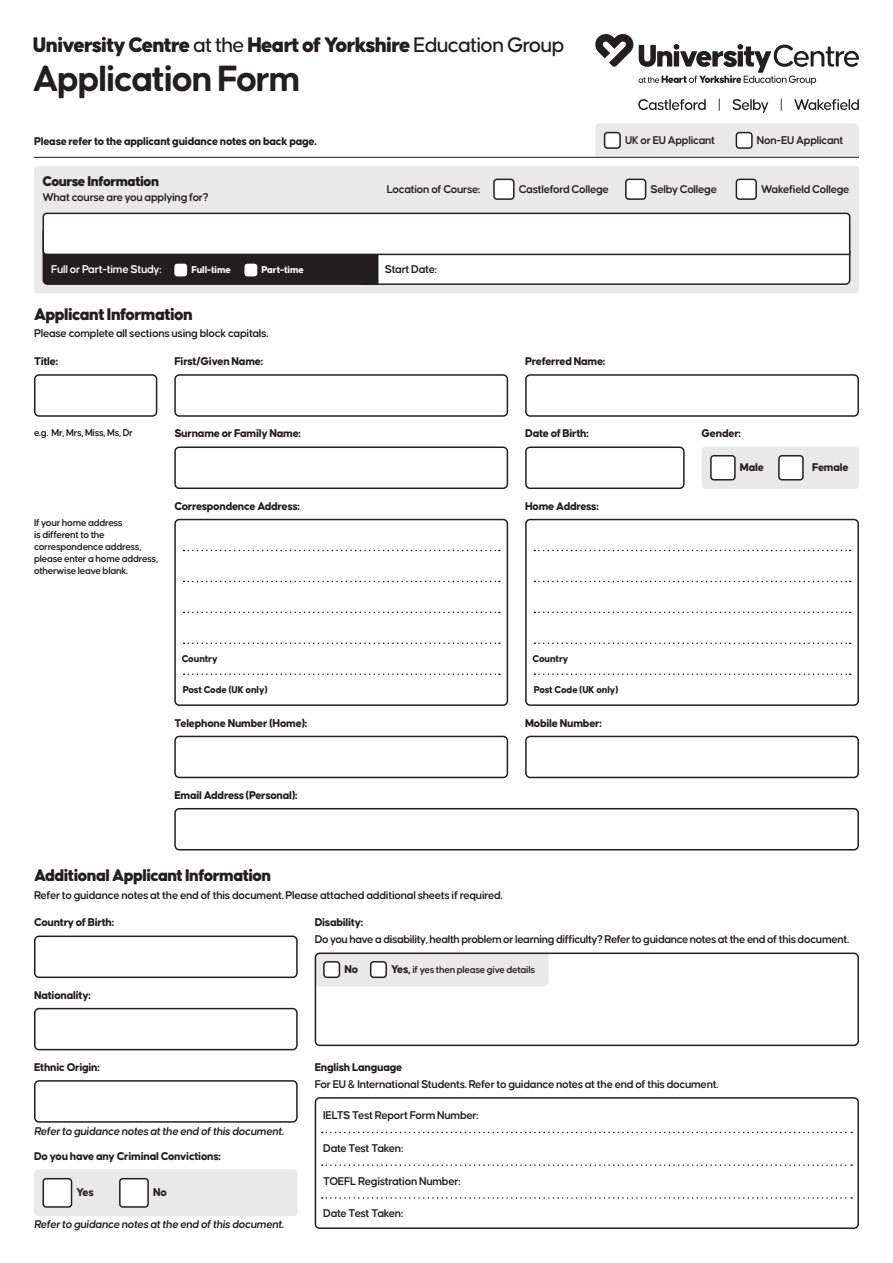
<style>
.page{position:relative;width:893px;height:1263px;background:#fff}
.page>*{position:absolute;margin:0;border:0;box-sizing:border-box;transform-origin:0 0}
.t1{font:700 39px "Causten Round";letter-spacing:-.04em;color:#231f20}
.t2{font:900 22.5px "Causten Round";letter-spacing:-.04em;color:#231f20}
.t3{font:900 18px "Causten Round";letter-spacing:-.04em;color:#231f20}
.t4{font:900 15px "Causten Round";letter-spacing:-.04em;color:#231f20}
.t5{font:600 12px "Causten Round";letter-spacing:-.03em;color:#231f20}
.t6{font:800 12px "Causten Round";letter-spacing:-.03em;color:#231f20}
.t7{font:italic 600 12px "Causten Round";letter-spacing:-.03em;color:#231f20}
.t8{font:600 12px "Causten Round";letter-spacing:-.03em;color:#fff}
.t9{font:600 10.5px/12px "Causten Round";letter-spacing:-.03em;color:#231f20}
.t10{font:800 10.5px "Causten Round";letter-spacing:-.02em;color:#231f20}
.t11{font:800 10.5px "Causten Round";letter-spacing:-.02em;color:#fff}
.s1{font-weight:500}
.s2{font-weight:800;font-size:12px}
</style>
<div class="page">
<div style="left:34px;top:166px;width:825px;height:127px;background:#e9e9e9;border-radius:4px"></div>
<div style="left:595px;top:123px;width:264px;height:34px;background:#e9e9e9"></div>
<div style="left:702px;top:446px;width:157px;height:43px;background:#e9e9e9;border-radius:4px"></div>
<div style="left:34px;top:1169px;width:264px;height:47px;background:#e9e9e9;border-radius:4px"></div>
<div style="left:318px;top:955px;width:231px;height:31px;background:#e9e9e9"></div>
<hr style="left:34px;top:157px;width:825px;height:1px;background:#231f20">
<div style="left:605px;top:133px;width:15px;height:15px;background:#fff;border-radius:3px"></div>
<div style="left:604px;top:132px;width:17px;height:17px;border:2px solid #231f20;border-radius:3px"></div>
<div style="left:494px;top:179px;width:20px;height:20px;background:#fff;border-radius:3px"></div>
<div style="left:493px;top:179px;width:21px;height:21px;border:2px solid #231f20;border-radius:3px"></div>
<div style="left:736px;top:133px;width:16px;height:15px;background:#fff;border-radius:3px"></div>
<div style="left:736px;top:132px;width:17px;height:17px;border:2px solid #231f20;border-radius:3px"></div>
<div style="left:626px;top:179px;width:20px;height:20px;background:#fff;border-radius:3px"></div>
<div style="left:625px;top:179px;width:21px;height:21px;border:2px solid #231f20;border-radius:3px"></div>
<div style="left:736px;top:179px;width:20px;height:20px;background:#fff;border-radius:3px"></div>
<div style="left:736px;top:179px;width:21px;height:21px;border:2px solid #231f20;border-radius:3px"></div>
<div style="left:711px;top:456px;width:24px;height:24px;background:#fff;border-radius:3px"></div>
<div style="left:710px;top:455px;width:26px;height:25px;border:2px solid #231f20;border-radius:3px"></div>
<div style="left:43px;top:1179px;width:29px;height:28px;background:#fff;border-radius:3px"></div>
<div style="left:43px;top:1178px;width:29px;height:30px;border:2px solid #231f20;border-radius:3px"></div>
<div style="left:779px;top:456px;width:24px;height:24px;background:#fff;border-radius:3px"></div>
<div style="left:778px;top:455px;width:26px;height:25px;border:2px solid #231f20;border-radius:3px"></div>
<div style="left:120px;top:1179px;width:28px;height:28px;background:#fff;border-radius:3px"></div>
<div style="left:119px;top:1178px;width:30px;height:30px;border:2px solid #231f20;border-radius:3px"></div>
<div style="left:34px;top:374px;width:123px;height:43px;border:2px solid #231f20;border-radius:4px"></div>
<div style="left:174px;top:374px;width:334px;height:43px;border:2px solid #231f20;border-radius:4px"></div>
<div style="left:174px;top:736px;width:334px;height:42px;border:2px solid #231f20;border-radius:4px"></div>
<div style="left:34px;top:935px;width:264px;height:43px;border:2px solid #231f20;border-radius:4px"></div>
<div style="left:315px;top:952px;width:544px;height:94px;border:2px solid #231f20;border-radius:4px"></div>
<div style="left:34px;top:1008px;width:264px;height:42px;border:2px solid #231f20;border-radius:4px"></div>
<div style="left:34px;top:1080px;width:264px;height:43px;border:2px solid #231f20;border-radius:4px"></div>
<div style="left:525px;top:446px;width:160px;height:43px;border:2px solid #231f20;border-radius:4px"></div>
<div style="left:174px;top:808px;width:685px;height:42px;border:2px solid #231f20;border-radius:4px"></div>
<div style="left:174px;top:519px;width:334px;height:187px;border:2px solid #231f20;border-radius:4px"></div>
<div style="left:525px;top:519px;width:334px;height:187px;border:2px solid #231f20;border-radius:4px"></div>
<div style="left:174px;top:446px;width:334px;height:43px;border:2px solid #231f20;border-radius:4px"></div>
<div style="left:525px;top:736px;width:334px;height:42px;border:2px solid #231f20;border-radius:4px"></div>
<div style="left:525px;top:374px;width:334px;height:43px;border:2px solid #231f20;border-radius:4px"></div>
<svg style="left:184px;top:550px;width:316px;height:1px"></svg>
<svg style="left:534px;top:550px;width:317px;height:1px"></svg>
<svg style="left:184px;top:581px;width:316px;height:1px"></svg>
<svg style="left:534px;top:581px;width:317px;height:1px"></svg>
<svg style="left:184px;top:612px;width:316px;height:1px"></svg>
<svg style="left:534px;top:612px;width:317px;height:1px"></svg>
<svg style="left:184px;top:673px;width:316px;height:2px"></svg>
<svg style="left:534px;top:673px;width:317px;height:2px"></svg>
<svg style="left:184px;top:642px;width:316px;height:2px"></svg>
<svg style="left:534px;top:642px;width:317px;height:2px"></svg>
<svg style="left:42px;top:212px;width:809px;height:73px;background:#cecdcd"></svg>
<div style="left:324px;top:962px;width:15px;height:15px;background:#fff;border-radius:3px"></div>
<div style="left:323px;top:961px;width:17px;height:17px;border:2px solid #231f20;border-radius:3px"></div>
<div style="left:371px;top:962px;width:15px;height:15px;background:#fff;border-radius:3px"></div>
<div style="left:370px;top:961px;width:17px;height:17px;border:2px solid #231f20;border-radius:3px"></div>
<div style="left:315px;top:1097px;width:544px;height:132px;border:2px solid #231f20;border-radius:4px"></div>
<svg style="left:322px;top:1197px;width:530px;height:2px"></svg>
<svg style="left:322px;top:1164px;width:530px;height:2px"></svg>
<svg style="left:322px;top:1132px;width:530px;height:1px"></svg>
<svg style="left:794px;top:99px;width:65px;height:11px"></svg>
<svg style="left:781px;top:99px;width:1px;height:12px"></svg>
<svg style="left:732px;top:99px;width:36px;height:14px"></svg>
<svg style="left:719px;top:99px;width:1px;height:12px"></svg>
<svg style="left:638px;top:99px;width:68px;height:11px"></svg>
<svg style="left:595px;top:34px;width:264px;height:51px"></svg>
<p class="t2" style="left:33px;top:32px;width:533px">University Centre <span class="s1">at the</span> Heart of Yorkshire <span class="s1">Education Group</span></p>
<p class="t1" style="left:33px;top:57px;width:269px">Application Form</p>
<p class="t6" style="left:34px;top:134px;width:284px">Please refer to the applicant guidance notes on back page.</p>
<p class="t4" style="left:43px;top:172px;width:118px">Course Information</p>
<p class="t5" style="left:43px;top:191px;width:168px">What course are you applying for?</p>
<p class="t5" style="left:387px;top:182px;width:95px">Location of Course:</p>
<p class="t5" style="left:519px;top:182px;width:92px">Castleford College</p>
<p class="t5" style="left:625px;top:133px;width:92px">UK or EU Applicant</p>
<p class="t5" style="left:757px;top:133px;width:88px">Non-EU Applicant</p>
<p class="t5" style="left:651px;top:182px;width:68px">Selby College</p>
<p class="t5" style="left:761px;top:182px;width:90px">Wakefield College</p>
<p class="t8" style="left:51px;top:263px;width:112px">Full or Part-time Study:</p>
<p class="t11" style="left:191px;top:264px;width:41px">Full-time</p>
<p class="t11" style="left:261px;top:264px;width:44px">Part-time</p>
<p class="t3" style="left:34px;top:304px;width:161px">Applicant Information</p>
<p class="t5" style="left:34px;top:327px;width:236px">Please complete all sections using block capitals.</p>
<p class="t6" style="left:34px;top:354px;width:26px">Title:</p>
<p class="t6" style="left:174px;top:354px;width:90px">First/Given Name:</p>
<p class="t5" style="left:385px;top:263px;width:54px">Start Date:</p>
<p class="t6" style="left:525px;top:354px;width:82px">Preferred Name:</p>
<p class="t9" style="left:34px;top:427px;width:100px">e.g. Mr, Mrs, Miss, Ms, Dr</p>
<p class="t6" style="left:174px;top:427px;width:128px">Surname or Family Name:</p>
<p class="t6" style="left:525px;top:427px;width:65px">Date of Birth:</p>
<p class="t9" style="left:34px;top:516px;width:126px">If your home address<br>is different to the correspondence address, please enter a home address, otherwise leave blank.</p>
<p class="t6" style="left:174px;top:499px;width:127px">Correspondence Address:</p>
<p class="t6" style="left:525px;top:499px;width:75px">Home Address:</p>
<p class="t6" style="left:702px;top:427px;width:41px">Gender:</p>
<p class="t6" style="left:740px;top:460px;width:26px">Male</p>
<p class="t6" style="left:812px;top:460px;width:38px">Female</p>
<p class="t10" style="left:182px;top:653px;width:37px">Country</p>
<p class="t10" style="left:533px;top:653px;width:37px">Country</p>
<p class="t10" style="left:183px;top:684px;width:86px">Post Code (UK only)</p>
<p class="t10" style="left:534px;top:684px;width:86px">Post Code (UK only)</p>
<p class="t6" style="left:174px;top:716px;width:135px">Telephone Number (Home):</p>
<p class="t6" style="left:174px;top:788px;width:125px">Email Address (Personal):</p>
<p class="t6" style="left:525px;top:716px;width:78px">Mobile Number:</p>
<p class="t3" style="left:34px;top:865px;width:239px">Additional Applicant Information</p>
<p class="t5" style="left:34px;top:888px;width:470px">Refer to guidance notes at the end of this document. Please attached additional sheets if required.</p>
<p class="t6" style="left:34px;top:916px;width:82px">Country of Birth:</p>
<p class="t6" style="left:315px;top:916px;width:50px">Disability:</p>
<p class="t5" style="left:315px;top:933px;width:536px">Do you have a disability, health problem or learning difficulty? Refer to guidance notes at the end of this document.</p>
<p class="t6" style="left:34px;top:988px;width:58px">Nationality:</p>
<p class="t6" style="left:34px;top:1060px;width:67px">Ethnic Origin:</p>
<p class="t7" style="left:34px;top:1124px;width:251px">Refer to guidance notes at the end of this document.</p>
<p class="t6" style="left:34px;top:1150px;width:188px">Do you have any Criminal Convictions:</p>
<p class="t6" style="left:77px;top:1185px;width:19px">Yes</p>
<p class="t6" style="left:153px;top:1185px;width:15px">No</p>
<p class="t7" style="left:34px;top:1218px;width:251px">Refer to guidance notes at the end of this document.</p>
<p class="t6" style="left:344px;top:962px;width:15px">No</p>
<p class="t9" style="left:391px;top:963px;width:145px"><span class="s2">Yes,</span> if yes then please give details</p>
<p class="t6" style="left:315px;top:1061px;width:89px">English Language</p>
<p class="t5" style="left:315px;top:1077px;width:405px">For EU &amp; International Students. Refer to guidance notes at the end of this document.</p>
<p class="t5" style="left:323px;top:1109px;width:157px">IELTS Test Report Form Number:</p>
<p class="t5" style="left:323px;top:1142px;width:82px">Date Test Taken:</p>
<p class="t5" style="left:323px;top:1174px;width:139px">TOEFL Registration Number:</p>
<p class="t5" style="left:323px;top:1207px;width:82px">Date Test Taken:</p>
</div>
